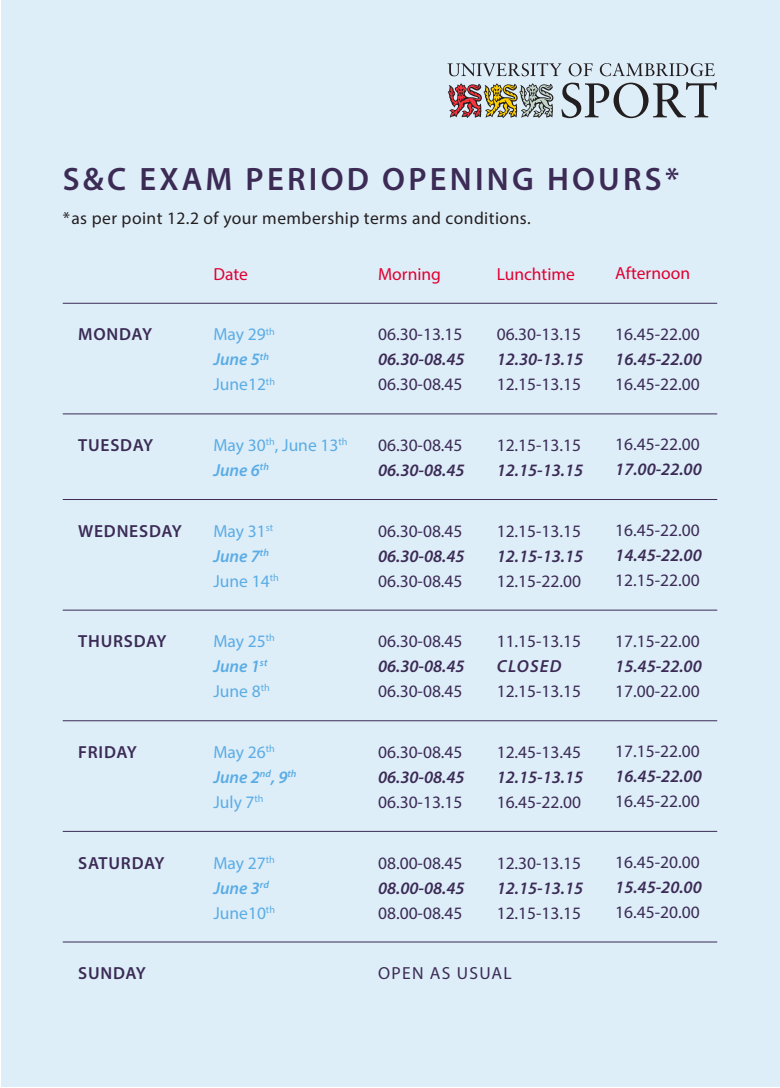
<style>
.page{position:relative;width:780px;height:1088px;background:#fff}
.page>*{position:absolute;margin:0;border:0;box-sizing:border-box;transform-origin:0 0}
.t1{font:600 32.5px "Myriad Pro";letter-spacing:.1em;color:#3b2b55}
.t2{font:17.5px "Myriad Pro";color:#3b2b55}
.t3{font:italic 600 17.5px "Myriad Pro";color:#3b2b55}
.t4{font:17.5px "Myriad Pro";color:#5aace5}
.t5{font:17.5px "Myriad Pro";letter-spacing:.025em;color:#231f20}
.t6{font:600 17.5px "Myriad Pro";letter-spacing:.045em;color:#3b2b55}
.t7{font:italic 600 17.5px "Myriad Pro";color:#5aace5}
.Table_Heading{font:17.5px "Myriad Pro";color:#e00031}
.t8{font:17.5px "Myriad Pro";letter-spacing:.075em;color:#3b2b55}
</style>
<div class="page">
<div style="left:2px;top:1px;width:778px;height:1086px;background:#deeef9"></div>
<svg style="left:448px;top:83px;width:105px;height:35px"></svg>
<svg style="left:561px;top:82px;width:155px;height:36px"></svg>
<svg style="left:447px;top:63px;width:267px;height:13px"></svg>
<hr style="left:63px;top:413px;width:654px;height:1px;background:#3b2b55">
<hr style="left:63px;top:499px;width:654px;height:1px;background:#3b2b55">
<hr style="left:63px;top:610px;width:654px;height:1px;background:#3b2b55">
<hr style="left:63px;top:720px;width:654px;height:1px;background:#3b2b55">
<hr style="left:63px;top:831px;width:654px;height:1px;background:#3b2b55">
<hr style="left:63px;top:303px;width:654px;height:1px;background:#3b2b55">
<hr style="left:63px;top:941px;width:654px;height:1px;background:#3b2b55">
<p class="t1" style="left:63px;top:158px;width:618px">S&amp;C EXAM PERIOD OPENING HOURS*</p>
<p class="t5" style="left:63px;top:207px;width:469px">*as per point 12.2 of your membership terms and conditions.</p>
<p class="Table_Heading" style="left:213px;top:263px;width:36px">Date</p>
<p class="Table_Heading" style="left:378px;top:263px;width:64px">Morning</p>
<p class="Table_Heading" style="left:496px;top:263px;width:80px">Lunchtime</p>
<p class="Table_Heading" style="left:615px;top:263px;width:76px">Afternoon</p>
<p class="t6" style="left:78px;top:323px;width:75px">MONDAY</p>
<p class="t4" style="left:213px;top:324px;width:63px">May 29<sup>th</sup></p>
<p class="t7" style="left:213px;top:348px;width:57px">June 5<sup>th</sup></p>
<p class="t4" style="left:213px;top:374px;width:63px">June12<sup>th</sup></p>
<p class="t2" style="left:378px;top:324px;width:86px">06.30-13.15</p>
<p class="t3" style="left:378px;top:348px;width:88px">06.30-08.45</p>
<p class="t2" style="left:378px;top:374px;width:86px">06.30-08.45</p>
<p class="t2" style="left:496px;top:324px;width:86px">06.30-13.15</p>
<p class="t3" style="left:496px;top:348px;width:88px">12.30-13.15</p>
<p class="t2" style="left:496px;top:374px;width:86px">12.15-13.15</p>
<p class="t2" style="left:615px;top:323px;width:86px">16.45-22.00</p>
<p class="t3" style="left:615px;top:348px;width:88px">16.45-22.00</p>
<p class="t2" style="left:615px;top:373px;width:86px">16.45-22.00</p>
<p class="t6" style="left:78px;top:434px;width:77px">TUESDAY</p>
<p class="t4" style="left:213px;top:434px;width:136px">May 30<sup>th</sup>, June 13<sup>th</sup></p>
<p class="t7" style="left:213px;top:459px;width:57px">June 6<sup>th</sup></p>
<p class="t2" style="left:378px;top:434px;width:86px">06.30-08.45</p>
<p class="t3" style="left:378px;top:459px;width:88px">06.30-08.45</p>
<p class="t2" style="left:496px;top:434px;width:86px">12.15-13.15</p>
<p class="t3" style="left:496px;top:459px;width:88px">12.15-13.15</p>
<p class="t2" style="left:615px;top:434px;width:86px">16.45-22.00</p>
<p class="t3" style="left:615px;top:458px;width:88px">17.00-22.00</p>
<p class="t6" style="left:78px;top:520px;width:105px">WEDNESDAY</p>
<p class="t4" style="left:213px;top:520px;width:61px">May 31<sup>st</sup></p>
<p class="t7" style="left:213px;top:545px;width:57px">June 7<sup>th</sup></p>
<p class="t4" style="left:213px;top:570px;width:67px">June 14<sup>th</sup></p>
<p class="t2" style="left:378px;top:520px;width:86px">06.30-08.45</p>
<p class="t3" style="left:378px;top:545px;width:88px">06.30-08.45</p>
<p class="t2" style="left:378px;top:570px;width:86px">06.30-08.45</p>
<p class="t2" style="left:496px;top:520px;width:86px">12.15-13.15</p>
<p class="t3" style="left:496px;top:545px;width:88px">12.15-13.15</p>
<p class="t2" style="left:496px;top:570px;width:86px">12.15-22.00</p>
<p class="t2" style="left:615px;top:519px;width:86px">16.45-22.00</p>
<p class="t3" style="left:615px;top:544px;width:88px">14.45-22.00</p>
<p class="t2" style="left:615px;top:569px;width:86px">12.15-22.00</p>
<p class="t6" style="left:78px;top:630px;width:90px">THURSDAY</p>
<p class="t4" style="left:213px;top:631px;width:63px">May 25<sup>th</sup></p>
<p class="t7" style="left:213px;top:655px;width:55px">June 1<sup>st</sup></p>
<p class="t4" style="left:213px;top:681px;width:58px">June 8<sup>th</sup></p>
<p class="t2" style="left:378px;top:631px;width:86px">06.30-08.45</p>
<p class="t3" style="left:378px;top:655px;width:88px">06.30-08.45</p>
<p class="t2" style="left:378px;top:681px;width:86px">06.30-08.45</p>
<p class="t2" style="left:496px;top:631px;width:86px">11.15-13.15</p>
<p class="t3" style="left:496px;top:655px;width:66px">CLOSED</p>
<p class="t2" style="left:496px;top:681px;width:86px">12.15-13.15</p>
<p class="t2" style="left:615px;top:630px;width:86px">17.15-22.00</p>
<p class="t3" style="left:615px;top:655px;width:88px">15.45-22.00</p>
<p class="t2" style="left:615px;top:680px;width:86px">17.00-22.00</p>
<p class="t6" style="left:78px;top:741px;width:60px">FRIDAY</p>
<p class="t4" style="left:213px;top:741px;width:63px">May 26<sup>th</sup></p>
<p class="t7" style="left:213px;top:766px;width:85px">June 2<sup>nd</sup>, 9<sup>th</sup></p>
<p class="t4" style="left:213px;top:791px;width:52px">July 7<sup>th</sup></p>
<p class="t2" style="left:378px;top:741px;width:86px">06.30-08.45</p>
<p class="t3" style="left:378px;top:766px;width:88px">06.30-08.45</p>
<p class="t2" style="left:378px;top:791px;width:86px">06.30-13.15</p>
<p class="t2" style="left:496px;top:741px;width:86px">12.45-13.45</p>
<p class="t3" style="left:496px;top:766px;width:88px">12.15-13.15</p>
<p class="t2" style="left:496px;top:791px;width:86px">16.45-22.00</p>
<p class="t2" style="left:615px;top:741px;width:86px">17.15-22.00</p>
<p class="t3" style="left:615px;top:765px;width:88px">16.45-22.00</p>
<p class="t2" style="left:615px;top:791px;width:86px">16.45-22.00</p>
<p class="t6" style="left:78px;top:851px;width:88px">SATURDAY</p>
<p class="t4" style="left:213px;top:852px;width:63px">May 27<sup>th</sup></p>
<p class="t7" style="left:213px;top:876px;width:57px">June 3<sup>rd</sup></p>
<p class="t4" style="left:213px;top:902px;width:63px">June10<sup>th</sup></p>
<p class="t2" style="left:378px;top:852px;width:86px">08.00-08.45</p>
<p class="t3" style="left:378px;top:876px;width:88px">08.00-08.45</p>
<p class="t2" style="left:378px;top:902px;width:86px">08.00-08.45</p>
<p class="t2" style="left:496px;top:852px;width:86px">12.30-13.15</p>
<p class="t3" style="left:496px;top:876px;width:88px">12.15-13.15</p>
<p class="t2" style="left:496px;top:902px;width:86px">12.15-13.15</p>
<p class="t2" style="left:615px;top:851px;width:86px">16.45-20.00</p>
<p class="t3" style="left:615px;top:876px;width:88px">15.45-20.00</p>
<p class="t2" style="left:615px;top:901px;width:86px">16.45-20.00</p>
<p class="t6" style="left:78px;top:961px;width:69px">SUNDAY</p>
<p class="t8" style="left:378px;top:962px;width:135px">OPEN AS USUAL</p>
</div>
